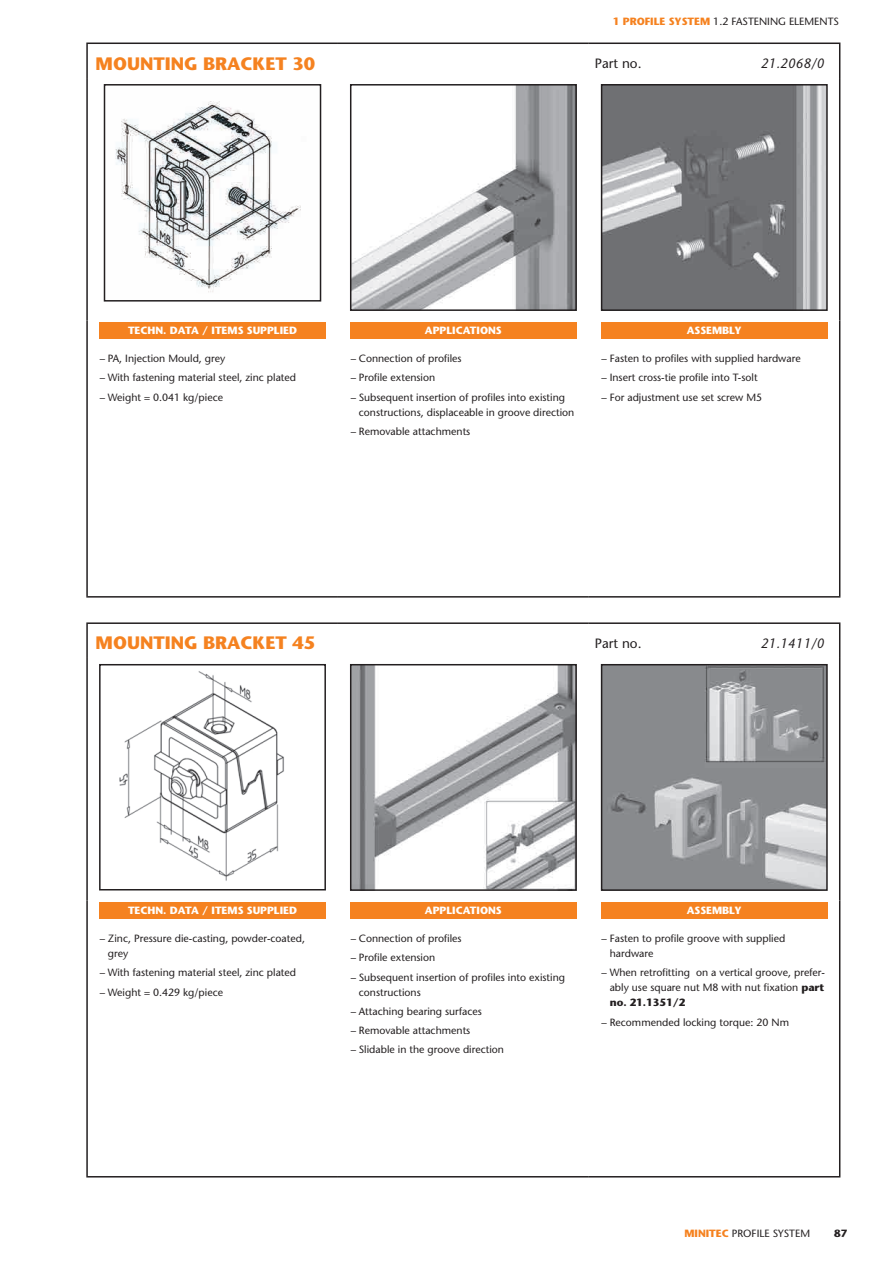
<style>
.page{position:relative;width:893px;height:1263px;background:#fff}
.page>*{position:absolute;margin:0;border:0;box-sizing:border-box;transform-origin:0 0}
.t1{font:700 18px "Stone Sans";color:#f58220}
.t2{font:italic 13.5px "Stone Sans";color:#231f20}
.t3{font:13.5px "Stone Sans";color:#231f20}
.t4{font:10.5px/19.2px "Stone Sans";color:#231f20}
.t5{font:700 10.5px "Stone Sans";color:#fff}
.t6{font:700 10.5px "Stone Sans";color:#231f20}
.s1{font-weight:700;color:#f58220}
.s2{font-weight:700}
</style>
<div class="page">
<hr style="left:86px;top:43px;width:252px;height:1px;background:#231f20">
<hr style="left:86px;top:44px;width:2px;height:34px;background:#231f20">
<hr style="left:338px;top:43px;width:251px;height:1px;background:#231f20">
<hr style="left:86px;top:78px;width:2px;height:242px;background:#231f20">
<hr style="left:839px;top:78px;width:1px;height:242px;background:#231f20">
<hr style="left:86px;top:320px;width:2px;height:276px;background:#231f20">
<hr style="left:839px;top:320px;width:1px;height:276px;background:#231f20">
<hr style="left:86px;top:596px;width:252px;height:2px;background:#231f20">
<hr style="left:338px;top:596px;width:251px;height:2px;background:#231f20">
<hr style="left:589px;top:596px;width:169px;height:2px;background:#231f20">
<hr style="left:758px;top:596px;width:82px;height:2px;background:#231f20">
<hr style="left:589px;top:43px;width:169px;height:1px;background:#231f20">
<hr style="left:758px;top:43px;width:82px;height:1px;background:#231f20">
<hr style="left:839px;top:44px;width:1px;height:34px;background:#231f20">
<img style="left:115px;top:101px;width:186px;height:192px">
<div style="left:104px;top:84px;width:217px;height:218px;border:2px solid #231f20"></div>
<img style="left:353px;top:87px;width:221px;height:221px">
<div style="left:350px;top:84px;width:227px;height:227px;border:2px solid #231f20"></div>
<img style="left:604px;top:87px;width:221px;height:221px">
<div style="left:601px;top:84px;width:227px;height:227px;border:2px solid #231f20"></div>
<div style="left:99px;top:322px;width:227px;height:17px;background:#f58220"></div>
<div style="left:350px;top:322px;width:226px;height:17px;background:#f58220"></div>
<div style="left:601px;top:322px;width:226px;height:17px;background:#f58220"></div>
<hr style="left:86px;top:622px;width:252px;height:2px;background:#231f20">
<hr style="left:86px;top:624px;width:2px;height:34px;background:#231f20">
<hr style="left:338px;top:622px;width:251px;height:2px;background:#231f20">
<hr style="left:86px;top:658px;width:2px;height:242px;background:#231f20">
<hr style="left:839px;top:658px;width:1px;height:242px;background:#231f20">
<hr style="left:86px;top:900px;width:2px;height:276px;background:#231f20">
<hr style="left:839px;top:900px;width:1px;height:276px;background:#231f20">
<hr style="left:86px;top:1176px;width:252px;height:1px;background:#231f20">
<hr style="left:338px;top:1176px;width:251px;height:1px;background:#231f20">
<hr style="left:589px;top:1176px;width:169px;height:1px;background:#231f20">
<hr style="left:758px;top:1176px;width:82px;height:1px;background:#231f20">
<hr style="left:589px;top:622px;width:169px;height:2px;background:#231f20">
<hr style="left:758px;top:622px;width:82px;height:2px;background:#231f20">
<hr style="left:839px;top:624px;width:1px;height:34px;background:#231f20">
<img style="left:119px;top:671px;width:165px;height:210px">
<div style="left:99px;top:664px;width:227px;height:226px;border:2px solid #231f20"></div>
<img style="left:353px;top:667px;width:221px;height:221px">
<div style="left:350px;top:664px;width:227px;height:227px;border:2px solid #231f20"></div>
<img style="left:604px;top:667px;width:221px;height:221px">
<div style="left:601px;top:664px;width:227px;height:227px;border:2px solid #231f20"></div>
<div style="left:99px;top:902px;width:227px;height:16px;background:#f58220"></div>
<div style="left:350px;top:902px;width:226px;height:16px;background:#f58220"></div>
<div style="left:601px;top:902px;width:226px;height:16px;background:#f58220"></div>
<p class="t4" style="left:613px;top:12px;width:228px"><span class="s1">1 PROFILE SYSTEM</span> 1.2 FASTENING ELEMENTS</p>
<h1 class="t1" style="left:96px;top:52px;width:221px">MOUNTING BRACKET 30</h1>
<p class="t3" style="left:595px;top:56px;width:48px">Part no.</p>
<p class="t2" style="left:761px;top:56px;width:65px">21.2068/0</p>
<p class="t5" style="left:128px;top:324px;width:170px">TECHN. DATA / ITEMS SUPPLIED</p>
<p class="t4" style="left:99px;top:349px;width:198px">− PA, Injection Mould, grey<br>− With fastening material steel, zinc plated − Weight = 0.041 kg/piece</p>
<p class="t5" style="left:425px;top:324px;width:78px">APPLICATIONS</p>
<p class="t4" style="left:350px;top:349px;width:216px">− Connection of profiles<br>− Profile extension<br>− Subsequent insertion of profiles into existing</p>
<p class="t4" style="left:350px;top:402px;width:225px;text-indent:9px">constructions, displaceable in groove direction − Removable attachments</p>
<p class="t5" style="left:687px;top:324px;width:57px">ASSEMBLY</p>
<p class="t4" style="left:601px;top:349px;width:201px">− Fasten to profiles with supplied hardware − Insert cross-tie profile into T-solt<br>− For adjustment use set screw M5</p>
<h1 class="t1" style="left:96px;top:632px;width:221px">MOUNTING BRACKET 45</h1>
<p class="t3" style="left:595px;top:635px;width:48px">Part no.</p>
<p class="t2" style="left:761px;top:635px;width:65px">21.1411/0</p>
<p class="t5" style="left:128px;top:904px;width:170px">TECHN. DATA / ITEMS SUPPLIED</p>
<p class="t4" style="left:108px;top:931px;width:199px;line-height:15px;text-indent:-9px">− Zinc, Pressure die-casting, powder-coated, grey</p>
<p class="t4" style="left:99px;top:963px;width:198px">− With fastening material steel, zinc plated − Weight = 0.429 kg/piece</p>
<p class="t5" style="left:425px;top:904px;width:78px">APPLICATIONS</p>
<p class="t4" style="left:350px;top:929px;width:216px">− Connection of profiles<br>− Profile extension<br>− Subsequent insertion of profiles into existing</p>
<p class="t4" style="left:350px;top:982px;width:155px;text-indent:9px">constructions<br>− Attaching bearing surfaces<br>− Removable attachments<br>− Slidable in the groove direction</p>
<p class="t5" style="left:687px;top:904px;width:57px">ASSEMBLY</p>
<p class="t4" style="left:610px;top:931px;width:177px;line-height:15px;text-indent:-9px">− Fasten to profile groove with supplied hardware</p>
<p class="t4" style="left:610px;top:965px;width:217px;line-height:15px;text-align:justify;text-indent:-9px">− When retrofitting on a vertical groove, prefer&shy;ably use square nut M8 with nut fixation <span class="s2">part no. 21.1351/2</span></p>
<p class="t4" style="left:601px;top:1012px;width:189px">− Recommended locking torque: 20 Nm</p>
<p class="t4" style="left:684px;top:1223px;width:127px"><span class="s1">MINITEC</span> PROFILE SYSTEM</p>
<p class="t6" style="left:834px;top:1227px;width:15px">87</p>
</div>
